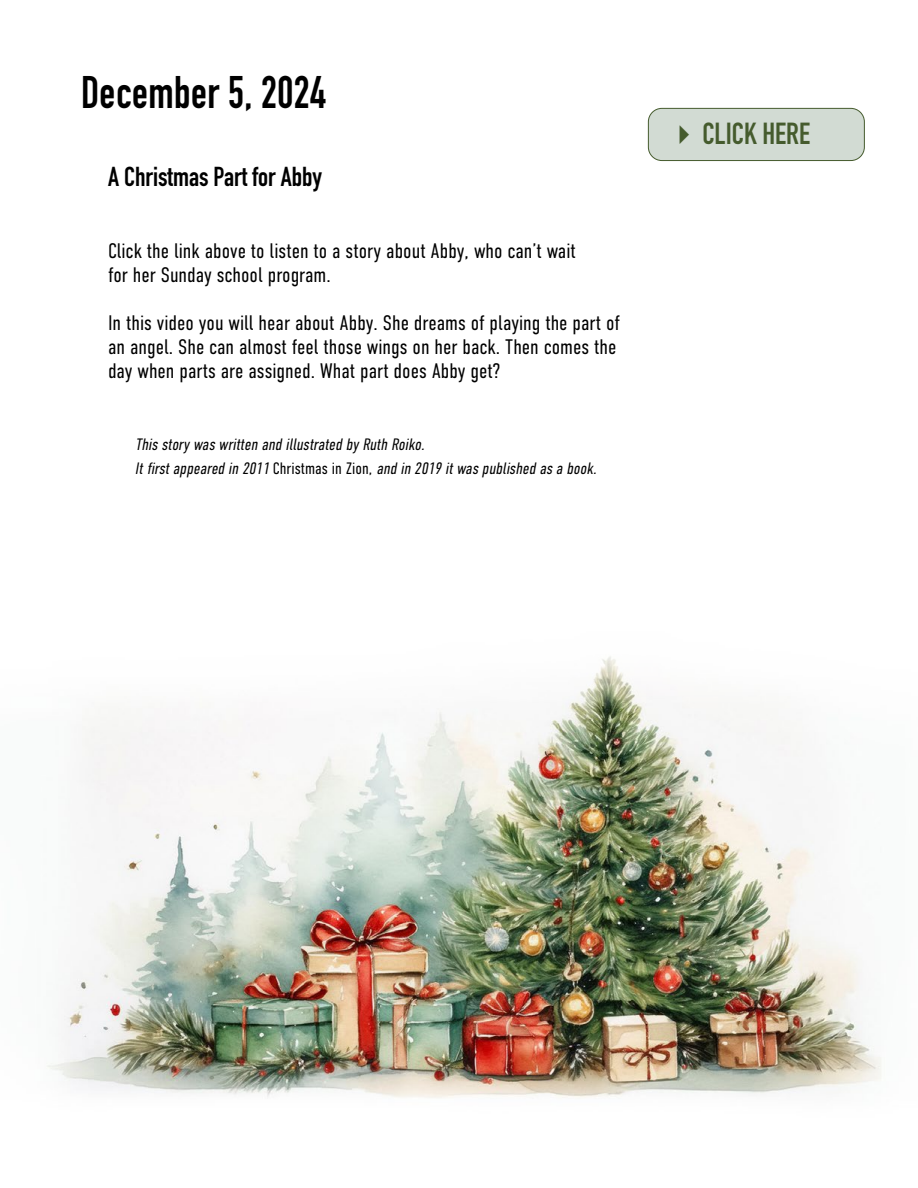
<style>
.page{position:relative;width:918px;height:1188px;background:#fff}
.page>*{position:absolute;margin:0;border:0;box-sizing:border-box;transform-origin:0 0}
.t1{font:700 45px "DIN Condensed";letter-spacing:.01em;color:#000;scale:.95 1}
.t2{font:700 30px "DIN Condensed";color:#455b2d}
.t3{font:700 27px "DIN Condensed";color:#000}
.t4{font:300 21px/24px "DIN Condensed";color:#000}
.t5{font:italic 300 16.5px/24px "DIN Condensed";color:#000}
.s1{font-style:normal}
</style>
<div class="page">
<img style="left:47px;top:656px;width:834px;height:442px">
<div style="left:648px;top:108px;width:216px;height:53px;background:#d2dbd3;border-radius:13px"></div>
<div style="left:648px;top:108px;width:217px;height:53px;border:1px solid #455b2d;border-radius:13px"></div>
<h1 class="t1" style="left:81px;top:62px;width:259px">December 5, 2024</h1>
<p class="t3" style="left:108px;top:158px;width:215px">A Christmas Part for Abby</p>
<p class="t4" style="left:108px;top:239px;width:469px">Click the link above to listen to a story about Abby, who can’t wait for her Sunday school program.</p>
<p class="t4" style="left:108px;top:311px;width:513px">In this video you will hear about Abby. She dreams of playing the part of an angel. She can almost feel those wings on her back. Then comes the day when parts are assigned. What part does Abby get?</p>
<p class="t5" style="left:135px;top:432px;width:466px">This storywas written and illustrated byRuth Roiko.<br>Itfirstappeared in 2011 <span class="s1">C h r i s t m a s i n Z i o n ,</span> and in 2019 itwas published as a book.</p>
<h2 class="t2" style="left:702px;top:114px;width:109px">CLICK HERE</h2>
</div>
